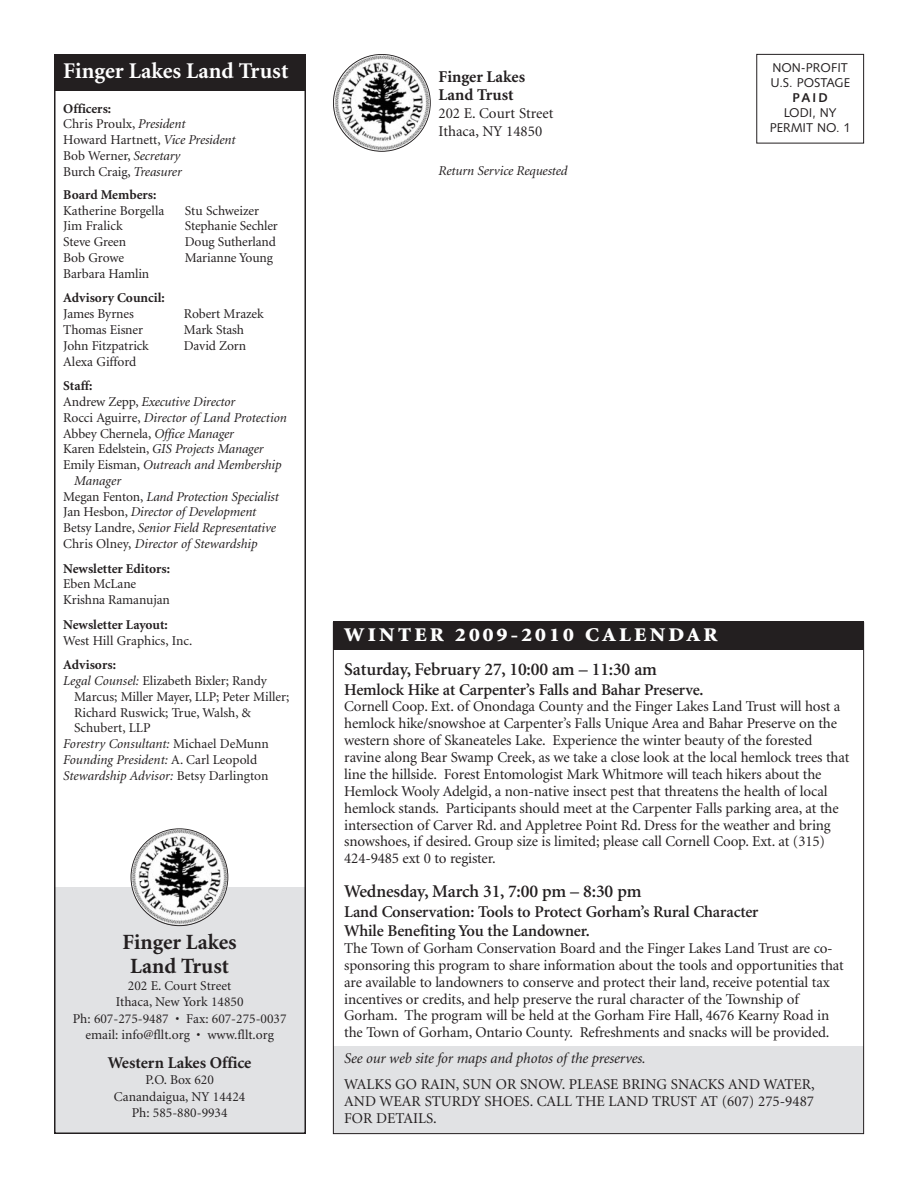
<style>
.page{position:relative;width:918px;height:1188px;background:#fff}
.page>*{position:absolute;margin:0;border:0;box-sizing:border-box;transform-origin:0 0}
.t1{font:700 22.5px "Minion";color:#fff}
.t2{font:700 21.75px/24px "Minion";color:#231f20;text-align:center}
.t3{font:900 19.5px "Minion";letter-spacing:.15em;color:#fff;scale:1.1 1}
.t4{font:600 18px "Minion";letter-spacing:-.01em;color:#231f20}
.t5{font:600 16.5px/19.5px "Minion";letter-spacing:-.01em;color:#231f20}
.t6{font:700 16.5px/18px "Minion";color:#231f20}
.t7{font:15px/16.8px "Minion";letter-spacing:-.01em;color:#231f20}
.t8{font:italic 15px "Minion";letter-spacing:-.01em;color:#231f20}
.t9{font:13.5px/16.5px "Minion";letter-spacing:-.005em;color:#231f20;text-align:center}
.t10{font:italic 13.5px "Minion";letter-spacing:-.005em;color:#231f20}
.t11{font:700 13.5px "Minion";color:#231f20}
.t12{font:12.75px/15px "Humanist 531 BT Roman A";color:#231f20}
.t13{font:12.75px "Humanist 531 BT Bold A";color:#231f20}
.s1{font-weight:700}
.s2{font-style:italic}
.s3{font-style:normal}
</style>
<div class="page">
<div style="left:333px;top:1046px;width:531px;height:88px;background:#e1e2e4"></div>
<div style="left:333px;top:621px;width:531px;height:29px;background:#231f20"></div>
<svg style="left:333px;top:54px;width:98px;height:98px"></svg>
<div style="left:756px;top:54px;width:108px;height:89px;border:1px solid #231f20"></div>
<div style="left:54px;top:888px;width:252px;height:246px;background:#e1e2e4"></div>
<div style="left:54px;top:54px;width:252px;height:36px;background:#231f20"></div>
<div style="left:54px;top:54px;width:252px;height:1080px;border:2px solid #231f20"></div>
<svg style="left:131px;top:828px;width:97px;height:98px"></svg>
<h1 class="t1" style="left:63px;top:62px;width:227px">Finger Lakes Land Trust</h1>
<p class="t9" style="left:63px;top:102px;width:174px;line-height:15.8px;text-align:left"><span class="s1">Officers:<br></span>Chris Proulx, <span class="s2">President<br></span>Howard Hartnett, <span class="s2">Vice President<br></span>Bob Werner, <span class="s2">Secretary<br></span>Burch Craig, <span class="s2">Treasurer</span></p>
<p class="t11" style="left:63px;top:189px;width:95px">Board Members:</p>
<p class="t9" style="left:63px;top:203px;width:103px">Katherine Borgella</p>
<p class="t9" style="left:185px;top:203px;width:76px">Stu Schweizer</p>
<p class="t9" style="left:63px;top:219px;width:61px">Jim Fralick</p>
<p class="t9" style="left:185px;top:219px;width:95px">Stephanie Sechler</p>
<p class="t9" style="left:63px;top:235px;width:64px">Steve Green</p>
<p class="t9" style="left:185px;top:235px;width:93px">Doug Sutherland</p>
<p class="t9" style="left:63px;top:251px;width:62px">Bob Growe</p>
<p class="t9" style="left:185px;top:251px;width:90px">Marianne Young</p>
<p class="t9" style="left:63px;top:266px;width:87px">Barbara Hamlin</p>
<p class="t11" style="left:63px;top:293px;width:103px">Advisory Council:</p>
<p class="t9" style="left:63px;top:307px;width:72px">James Byrnes</p>
<p class="t9" style="left:184px;top:307px;width:81px">Robert Mrazek</p>
<p class="t9" style="left:63px;top:323px;width:81px">Thomas Eisner</p>
<p class="t9" style="left:184px;top:323px;width:62px">Mark Stash</p>
<p class="t9" style="left:63px;top:338px;width:87px">John Fitzpatrick</p>
<p class="t9" style="left:184px;top:338px;width:64px">David Zorn</p>
<p class="t9" style="left:63px;top:354px;width:75px">Alexa Gifford</p>
<p class="t11" style="left:63px;top:381px;width:31px">Staff:</p>
<p class="t10" style="left:63px;top:396px;width:173px"><span class="s3">Andrew Zepp,</span> Executive Director</p>
<p class="t10" style="left:63px;top:412px;width:225px"><span class="s3">Rocci Aguirre,</span> Director of Land Protection</p>
<p class="t9" style="left:63px;top:426px;width:172px">Abbey Chernela, <span class="s2">Office Manager</span></p>
<p class="t10" style="left:63px;top:444px;width:202px"><span class="s3">Karen Edelstein,</span> GIS Projects Manager</p>
<p class="t10" style="left:63px;top:459px;width:220px"><span class="s3">Emily Eisman,</span> Outreach and Membership</p>
<p class="t10" style="left:74px;top:475px;width:49px">Manager</p>
<p class="t10" style="left:63px;top:491px;width:217px"><span class="s3">Megan Fenton,</span> Land Protection Specialist</p>
<p class="t10" style="left:63px;top:507px;width:195px"><span class="s3">Jan Hesbon,</span> Director of Development</p>
<p class="t10" style="left:63px;top:522px;width:214px"><span class="s3">Betsy Landre,</span> Senior Field Representative</p>
<p class="t10" style="left:63px;top:538px;width:196px"><span class="s3">Chris Olney,</span> Director of Stewardship</p>
<p class="t11" style="left:63px;top:563px;width:108px">Newsletter Editors:</p>
<p class="t9" style="left:63px;top:577px;width:108px;line-height:15.8px;text-align:left">Eben McLane<br>Krishna Ramanujan</p>
<p class="t11" style="left:63px;top:619px;width:106px">Newsletter Layout:</p>
<p class="t9" style="left:63px;top:633px;width:131px">West Hill Graphics, Inc.</p>
<p class="t11" style="left:63px;top:660px;width:54px">Advisors:</p>
<p class="t9" style="left:63px;top:674px;width:205px"><span class="s2">Legal Counsel:</span> Elizabeth Bixler; Randy</p>
<p class="t9" style="left:74px;top:689px;width:217px">Marcus; Miller Mayer, LLP; Peter Miller;</p>
<p class="t9" style="left:74px;top:705px;width:179px">Richard Ruswick; True, Walsh, &amp;</p>
<p class="t9" style="left:74px;top:721px;width:78px">Schubert, LLP</p>
<p class="t10" style="left:63px;top:738px;width:207px">Forestry Consultant: <span class="s3">Michael DeMunn</span></p>
<p class="t10" style="left:63px;top:754px;width:195px">Founding President: <span class="s3">A. Carl Leopold</span></p>
<p class="t10" style="left:63px;top:770px;width:207px">Stewardship Advisor: <span class="s3">Betsy Darlington</span></p>
<h2 class="t2" style="left:123px;top:932px;width:116px">Finger Lakes<br>Land Trust</h2>
<p class="t9" style="left:73px;top:978px;width:215px">202 E. Court Street<br>Ithaca, New York 14850<br>Ph: 607-275-9487 • Fax: 607-275-0037 email: info@fllt.org • www.fllt.org</p>
<p class="t6" style="left:108px;top:1055px;width:145px">Western Lakes Office</p>
<p class="t9" style="left:114px;top:1073px;width:133px">P.O. Box 620<br>Canandaigua, NY 14424<br>Ph: 585-880-9934</p>
<p class="t6" style="left:439px;top:69px;width:88px">Finger Lakes<br>Land Trust</p>
<p class="t7" style="left:439px;top:105px;width:116px;line-height:18px">202 E. Court Street<br>Ithaca, NY 14850</p>
<p class="t10" style="left:439px;top:165px;width:130px">Return Service Requested</p>
<p class="t12" style="left:770px;top:61px;width:81px">NON-PROFIT<br>U.S. POSTAGE</p>
<p class="t13" style="left:792px;top:93px;width:37px">PAID</p>
<p class="t12" style="left:770px;top:106px;width:83px;text-align:center">LODI, NY<br>PERMIT NO. 1</p>
<h3 class="t3" style="left:344px;top:628px;width:341px">WINTER 2009-2010 CALENDAR</h3>
<p class="t4" style="left:344px;top:662px;width:314px">Saturday, February 27, 10:00 am – 11:30 am</p>
<p class="t5" style="left:344px;top:681px;width:361px">Hemlock Hike at Carpenter’s Falls and Bahar Preserve.</p>
<p class="t7" style="left:344px;top:699px;width:507px">Cornell Coop. Ext. of Onondaga County and the Finger Lakes Land Trust will host a hemlock hike/snowshoe at Carpenter’s Falls Unique Area and Bahar Preserve on the western shore of Skaneateles Lake. Experience the winter beauty of the forested ravine along Bear Swamp Creek, as we take a close look at the local hemlock trees that line the hillside. Forest Entomologist Mark Whitmore will teach hikers about the Hemlock Wooly Adelgid, a non-native insect pest that threatens the health of local hemlock stands. Participants should meet at the Carpenter Falls parking area, at the intersection of Carver Rd. and Appletree Point Rd. Dress for the weather and bring snowshoes, if desired. Group size is limited; please call Cornell Coop. Ext. at (315)<br>424-9485 ext 0 to register.</p>
<p class="t4" style="left:344px;top:884px;width:299px">Wednesday, March 31, 7:00 pm – 8:30 pm</p>
<p class="t5" style="left:344px;top:903px;width:416px">Land Conservation: Tools to Protect Gorham’s Rural Character<br>While Benefiting You the Landowner.</p>
<p class="t7" style="left:344px;top:941px;width:501px">The Town of Gorham Conservation Board and the Finger Lakes Land Trust are co&shy;sponsoring this program to share information about the tools and opportunities that are available to landowners to conserve and protect their land, receive potential tax incentives or credits, and help preserve the rural character of the Township of Gorham. The program will be held at the Gorham Fire Hall, 4676 Kearny Road in the Town of Gorham, Ontario County. Refreshments and snacks will be provided.</p>
<p class="t8" style="left:344px;top:1053px;width:303px">See our web site for maps and photos of the preserves.</p>
<p class="t7" style="left:344px;top:1077px;width:472px;text-align:justify">WALKS GO RAIN, SUN OR SNOW. PLEASE BRING SNACKS AND WATER, AND WEAR STURDY SHOES. CALL THE LAND TRUST AT (607) 275-9487<br>FOR DETAILS.</p>
</div>
